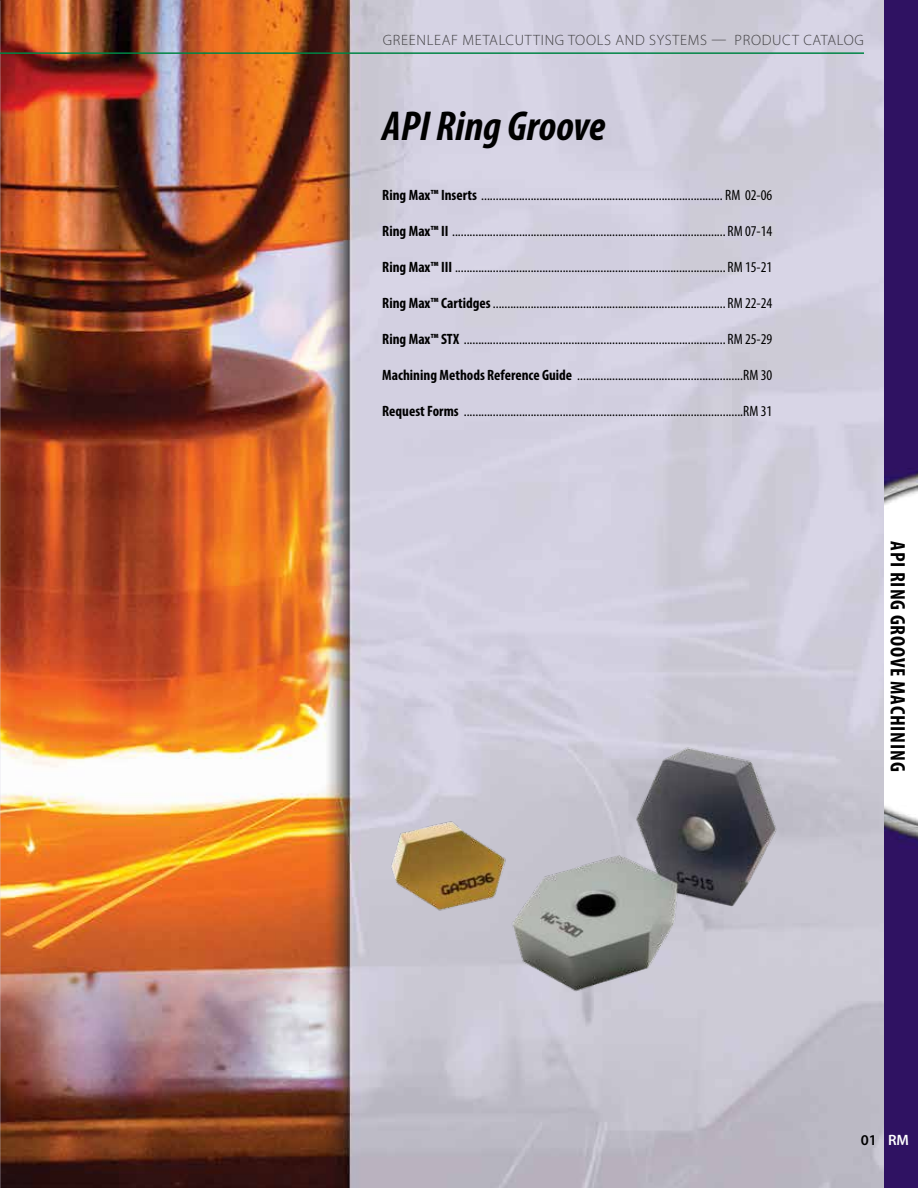
<style>
.page{position:relative;width:918px;height:1188px;background:#fff}
.page>*{position:absolute;margin:0;border:0;box-sizing:border-box;transform-origin:0 0}
.t1{font:italic 700 condensed 42px "Myriad Pro";color:#000}
.t2{font:700 condensed 21px "Myriad Pro";letter-spacing:.04em;color:#000}
.t3{font:condensed 15px "Myriad Pro";color:#000}
.t4{font:300 15px "Myriad Pro";letter-spacing:.045em;color:#414042}
.t5{font:600 15px "Myriad Pro";color:#000}
.s1{font-weight:700}
.s2{color:#fff}
</style>
<div class="page">
<img style="left:0;top:0;width:884px;height:1188px">
<hr style="left:0;top:52px;width:864px;height:2px;background:#008445">
<img style="left:884px;top:0;width:34px;height:1188px">
<img style="left:367px;top:726px;width:453px;height:309px">
<p class="t4" style="left:383px;top:31px;width:483px">GREENLEAF METALCUTTING TOOLS AND SYSTEMS — PRODUCT CATALOG</p>
<h1 class="t1" style="left:382px;top:99px;width:224px">API Ring Groove</h1>
<p class="t3" style="left:382px;top:186px;width:391px"><span class="s1">Ring Max™ Inserts</span> ................................................................................... RM 02-06</p>
<p class="t3" style="left:382px;top:222px;width:392px"><span class="s1">Ring Max™ II</span> .............................................................................................. RM 07-14</p>
<p class="t3" style="left:382px;top:258px;width:392px"><span class="s1">Ring Max™ III</span> ............................................................................................. RM 15-21</p>
<p class="t3" style="left:382px;top:294px;width:392px"><span class="s1">Ring Max™ Cartidges</span> ................................................................................ RM 22-24</p>
<p class="t3" style="left:382px;top:330px;width:391px"><span class="s1">Ring Max™ STX</span> .......................................................................................... RM 25-29</p>
<p class="t3" style="left:382px;top:366px;width:391px"><span class="s1">Machining Methods Reference Guide</span> .........................................................RM 30</p>
<p class="t3" style="left:382px;top:402px;width:391px"><span class="s1">Request Forms</span> ................................................................................................RM 31</p>
<h2 class="t2" style="left:911px;top:541px;width:232px;rotate:90deg">API RING GROOVE MACHINING</h2>
<p class="t5" style="left:861px;top:1132px;width:50px">01 <span class="s2">RM</span></p>
</div>
